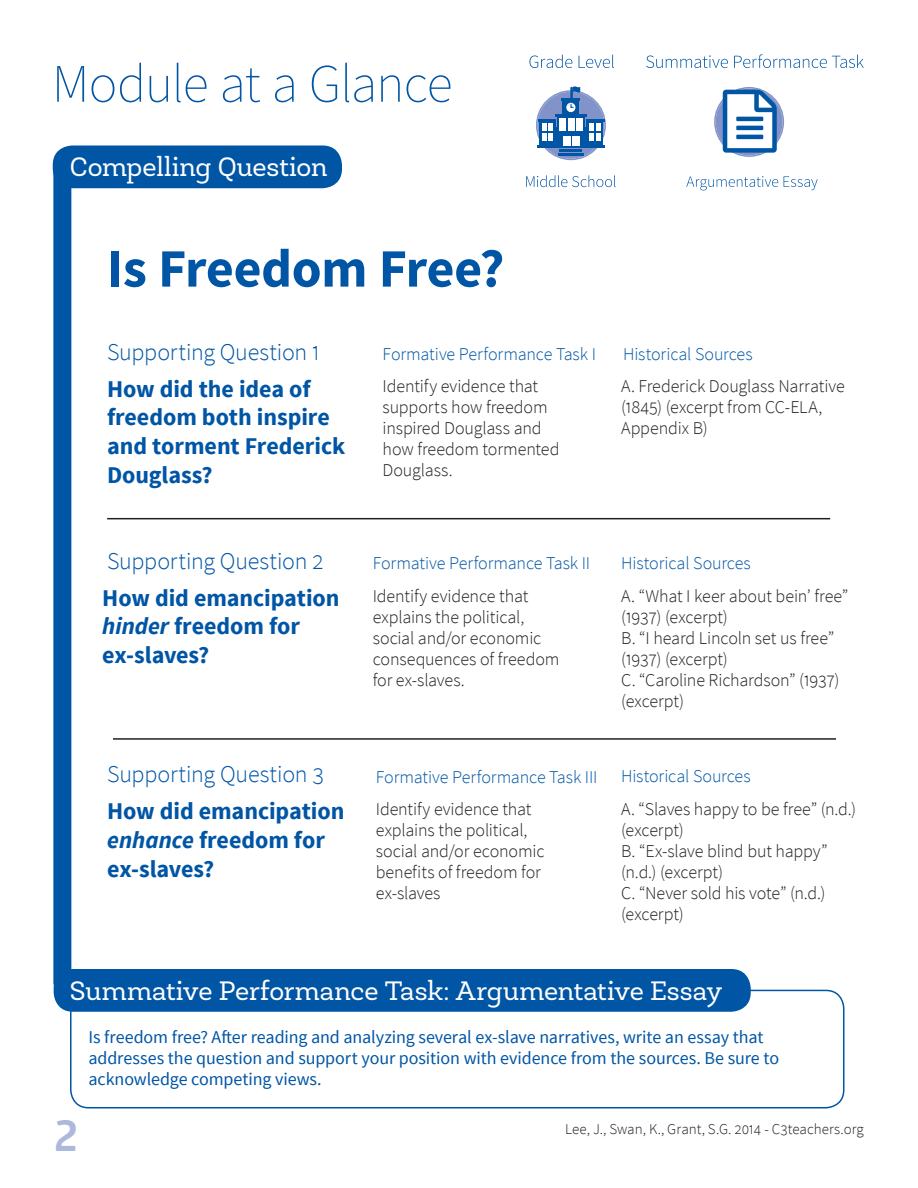
<style>
.page{position:relative;width:918px;height:1188px;background:#fff}
.page>*{position:absolute;margin:0;border:0;box-sizing:border-box;transform-origin:0 0}
.t1{font:200 54px "Source Sans Pro";letter-spacing:-.02em;color:#0155a5}
.t2{font:700 54px "Source Sans Pro";letter-spacing:-.01em;color:#0155a5}
.t3{font:700 45px "Glober";color:#adb8dc}
.t4{font:27px "Newslab";color:#fff}
.t5{font:700 24px/28.8px "Source Sans Pro";letter-spacing:-.005em;color:#0155a5}
.t6{font:300 24px "Source Sans Pro";letter-spacing:-.01em;color:#0155a5}
.t7{font:300 18px/21px "Source Sans Pro";letter-spacing:-.01em;color:#231f20}
.t8{font:18px/21px "Source Sans Pro";letter-spacing:-.005em;color:#0155a5}
.t9{font:300 18px "Source Sans Pro";letter-spacing:-.01em;color:#0155a5}
.t10{font:300 15px "Source Sans Pro";color:#231f20}
.s1{font-style:italic}
</style>
<div class="page">
<div style="left:70px;top:990px;width:775px;height:118px;border:2px solid #0155a5;border-radius:18px"></div>
<div style="left:53px;top:166px;width:18px;height:824px;background:#0155a5;border-radius:8px"></div>
<div style="left:53px;top:146px;width:289px;height:42px;background:#0155a5;border-radius:20px"></div>
<div style="left:54px;top:969px;width:697px;height:43px;background:#0155a5;border-radius:20px"></div>
<svg style="left:714px;top:87px;width:70px;height:70px"></svg>
<svg style="left:686px;top:176px;width:132px;height:14px"></svg>
<svg style="left:530px;top:55px;width:84px;height:13px"></svg>
<svg style="left:646px;top:54px;width:218px;height:14px"></svg>
<hr style="left:113px;top:738px;width:723px;height:2px;background:#231f20">
<hr style="left:107px;top:518px;width:723px;height:1px;background:#231f20">
<svg style="left:526px;top:175px;width:90px;height:12px"></svg>
<svg style="left:536px;top:86px;width:70px;height:74px"></svg>
<h1 class="t1" style="left:52px;top:51px;width:402px">Module at a Glance</h1>
<h3 class="t4" style="left:70px;top:150px;width:259px">Compelling Question</h3>
<h1 class="t2" style="left:107px;top:234px;width:399px">Is Freedom Free?</h1>
<h3 class="t6" style="left:107px;top:338px;width:215px">Supporting Question 1</h3>
<p class="t9" style="left:383px;top:343px;width:215px">Formative Performance Task I</p>
<p class="t9" style="left:623px;top:344px;width:131px">Historical Sources</p>
<h3 class="t5" style="left:107px;top:375px;width:240px">How did the idea of freedom both inspire and torment Frederick<br>Douglass?</h3>
<p class="t7" style="left:383px;top:376px;width:178px">Identify evidence that supports how freedom inspired Douglass and how freedom tormented<br>Douglass.</p>
<p class="t7" style="left:621px;top:376px;width:225px">A. Frederick Douglass Narrative (1845) (excerpt from CC-ELA,<br>Appendix B)</p>
<h3 class="t6" style="left:107px;top:547px;width:218px">Supporting Question 2</h3>
<h3 class="t5" style="left:102px;top:584px;width:239px">How did emancipation <span class="s1">hinder</span> freedom for ex-slaves?</h3>
<h3 class="t6" style="left:107px;top:760px;width:218px">Supporting Question 3</h3>
<h3 class="t5" style="left:107px;top:798px;width:239px">How did emancipation <span class="s1">enhance</span> freedom for ex-slaves?</h3>
<p class="t9" style="left:373px;top:552px;width:219px">Formative Performance Task II</p>
<p class="t7" style="left:373px;top:585px;width:188px">Identify evidence that explains the political, social and/or economic consequences of freedom for ex-slaves.</p>
<p class="t9" style="left:376px;top:766px;width:223px">Formative Performance Task III</p>
<p class="t7" style="left:376px;top:798px;width:170px">Identify evidence that explains the political, social and/or economic benefits of freedom for ex-slaves</p>
<p class="t9" style="left:621px;top:552px;width:131px">Historical Sources</p>
<p class="t7" style="left:621px;top:585px;width:229px">A. “What I keer about bein’ free” (1937) (excerpt)<br>B. “I heard Lincoln set us free” (1937) (excerpt)<br>C. “Caroline Richardson” (1937) (excerpt)</p>
<p class="t9" style="left:621px;top:765px;width:131px">Historical Sources</p>
<p class="t7" style="left:621px;top:798px;width:237px">A. “Slaves happy to be free” (n.d.) (excerpt)<br>B. “Ex-slave blind but happy” (n.d.) (excerpt)<br>C. “Never sold his vote” (n.d.) (excerpt)</p>
<h3 class="t4" style="left:70px;top:974px;width:654px">Summative Performance Task: Argumentative Essay</h3>
<p class="t8" style="left:88px;top:1027px;width:692px">Is freedom free? After reading and analyzing several ex-slave narratives, write an essay that addresses the question and support your position with evidence from the sources. Be sure to acknowledge competing views.</p>
<h2 class="t3" style="left:54px;top:1103px;width:26px">2</h2>
<p class="t10" style="left:565px;top:1120px;width:300px">Lee, J., Swan, K., Grant, S.G. 2014 - C3teachers.org</p>
</div>
